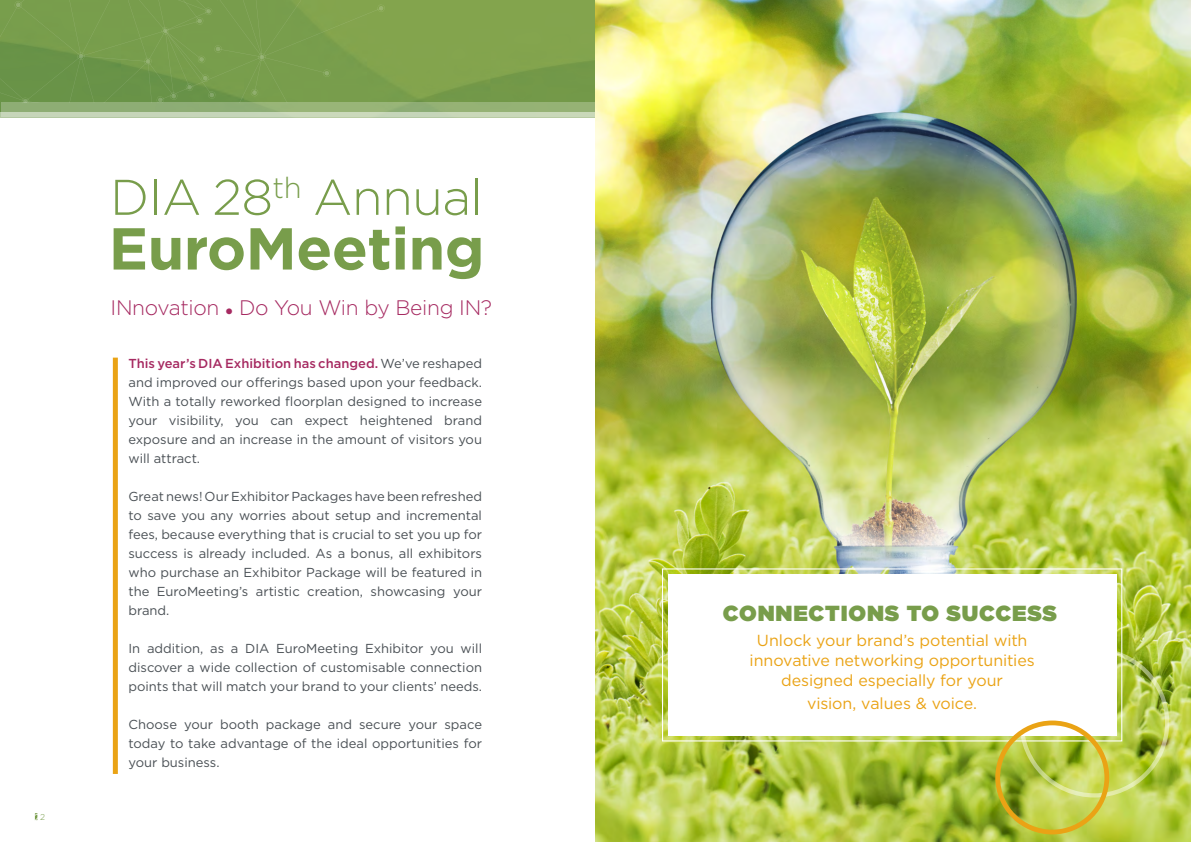
<style>
.page{position:relative;width:1191px;height:842px;background:#fff}
.page>*{position:absolute;margin:0;border:0;box-sizing:border-box;transform-origin:0 0}
.t1{font:700 59px "Gotham";letter-spacing:-.01em;color:#789d4b}
.t2{font:300 50px "Gotham";letter-spacing:-.01em;color:#789d4b}
.t3{font:900 21.8px "Gotham";letter-spacing:.04em;color:#789d4b}
.t4{font:300 21px "Gotham";letter-spacing:-.015em;color:#a62a61}
.t5{font:16px/20px "Gotham";letter-spacing:-.005em;color:#eaa315;text-align:center}
.t6{font:13px/19px "Gotham";color:#494f54;text-align:justify}
.t7{font:10px "Gotham";color:#fff}
.t8{font:300 8.5px "Gotham";color:#789d4b}
.s1{font-weight:500;color:#a62a61}
</style>
<div class="page">
<img style="left:0;top:0;width:595px;height:113px">
<svg style="left:1px;top:102px;width:594px;height:11px;background:#97b37c"></svg>
<div style="left:0;top:113px;width:1191px;height:5px;background:#c6d5b9"></div>
<svg style="left:0;top:0;width:386px;height:104px;background:#769c4c"></svg>
<svg style="left:35px;top:813px;width:2px;height:7px"></svg>
<div style="left:113px;top:358px;width:5px;height:416px;background:#eaa315"></div>
<img style="left:595px;top:0;width:596px;height:842px">
<div style="left:668px;top:574px;width:448px;height:162px;background:#fff"></div>
<div style="left:662px;top:568px;width:460px;height:173px;border:1px solid #fff"></div>
<div style="left:1019px;top:648px;width:150px;height:149px;border:4px solid #fff;border-radius:50%"></div>
<div style="left:995px;top:720px;width:114px;height:114px;border:5px solid #eaa315;border-radius:50%"></div>
<p class="t7" style="left:28px;top:811px;width:13px">I 2</p>
<p class="t8" style="left:40px;top:812px;width:7px">2</p>
<p class="t2" style="left:110px;top:167px;width:374px">DIA 28<sup>th</sup> Annual</p>
<p class="t1" style="left:109px;top:213px;width:377px">EuroMeeting</p>
<p class="t4" style="left:111px;top:295px;width:383px">INnovation ● Do You Win by Being IN?</p>
<p class="t6" style="left:128px;top:354px;width:355px"><span class="s1">This year’s DIA Exhibition has changed.</span> We’ve reshaped and improved our offerings based upon your feedback.<br>With a totally reworked floorplan designed to increase your visibility, you can expect heightened brand exposure and an increase in the amount of visitors you will attract.</p>
<p class="t6" style="left:128px;top:487px;width:355px">Great news! Our Exhibitor Packages have been refreshed to save you any worries about setup and incremental fees, because everything that is crucial to set you up for success is already included. As a bonus, all exhibitors who purchase an Exhibitor Package will be featured in the EuroMeeting’s artistic creation, showcasing your brand.</p>
<p class="t6" style="left:128px;top:639px;width:355px">In addition, as a DIA EuroMeeting Exhibitor you will discover a wide collection of customisable connection points that will match your brand to your clients’ needs.</p>
<p class="t6" style="left:128px;top:715px;width:355px">Choose your booth package and secure your space today to take advantage of the ideal opportunities for your business.</p>
<p class="t3" style="left:723px;top:600px;width:335px">CONNECTIONS TO SUCCESS</p>
<p class="t5" style="left:749px;top:630px;width:287px">Unlock your brand’s potential with innovative networking opportunities designed especially for your</p>
<p class="t5" style="left:807px;top:693px;width:171px">vision, values &amp; voice.</p>
</div>
